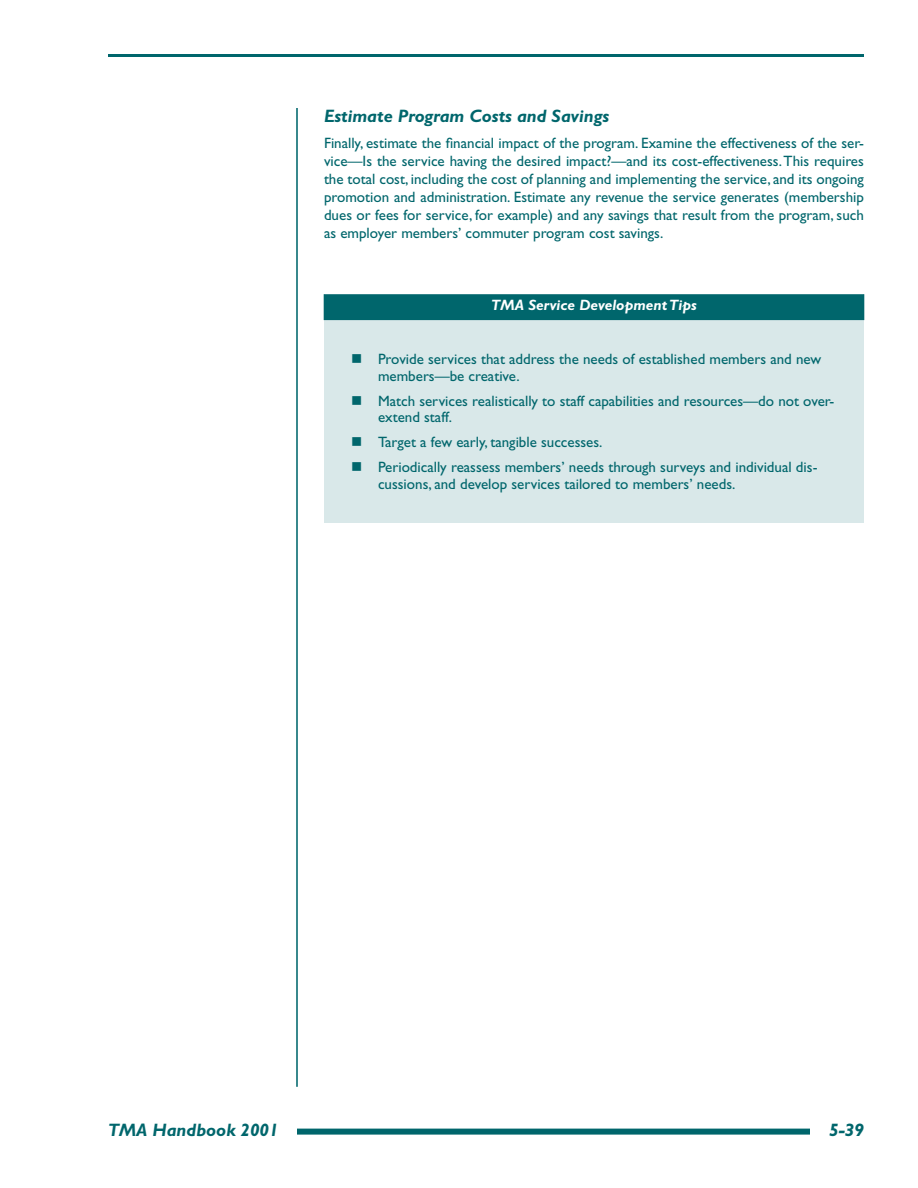
<style>
.page{position:relative;width:918px;height:1188px;background:#fff}
.page>*{position:absolute;margin:0;border:0;box-sizing:border-box;transform-origin:0 0}
.t1{font:italic 700 18px "Gill Sans";color:#00666c}
.t2{font:15px/18px "Gill Sans";color:#00666c}
.t3{font:italic 700 15px "Gill Sans";color:#fff}
</style>
<div class="page">
<hr style="left:108px;top:54px;width:756px;height:3px;background:#00666c">
<div style="left:297px;top:1129px;width:513px;height:6px;background:#00666c"></div>
<div style="left:324px;top:299px;width:540px;height:224px;background:#d9e8e9"></div>
<div style="left:324px;top:295px;width:540px;height:25px;background:#00666c"></div>
<hr style="left:297px;top:108px;width:1px;height:979px;background:#00666c">
<p class="t1" style="left:324px;top:105px;width:287px">Estimate Program Costs and Savings</p>
<p class="t2" style="left:324px;top:134px;width:541px;text-align:justify">Finally, estimate the financial impact of the program. Examine the effectiveness of the ser&shy;vice—Is the service having the desired impact?—and its cost-effectiveness. This requires the total cost, including the cost of planning and implementing the service, and its ongoing promotion and administration. Estimate any revenue the service generates (membership dues or fees for service, for example) and any savings that result from the program, such as employer members’ commuter program cost savings.</p>
<p class="t3" style="left:491px;top:296px;width:207px">TMA Service Development Tips</p>
<p class="t2" style="left:378px;top:351px;width:445px;line-height:16.5px;text-indent:-27px">■ Provide services that address the needs of established members and new members—be creative.</p>
<p class="t2" style="left:378px;top:392px;width:458px;line-height:16.5px;text-indent:-27px">■ Match services realistically to staff capabilities and resources—do not over&shy;extend staff.</p>
<p class="t2" style="left:351px;top:433px;width:253px">■ Target a few early, tangible successes.</p>
<p class="t2" style="left:378px;top:459px;width:441px;line-height:16.5px;text-indent:-27px">■ Periodically reassess members’ needs through surveys and individual dis&shy;cussions, and develop services tailored to members’ needs.</p>
<p class="t1" style="left:108px;top:1119px;width:172px">TMA Handbook 2001</p>
<p class="t1" style="left:829px;top:1119px;width:26px">5-39</p>
</div>
